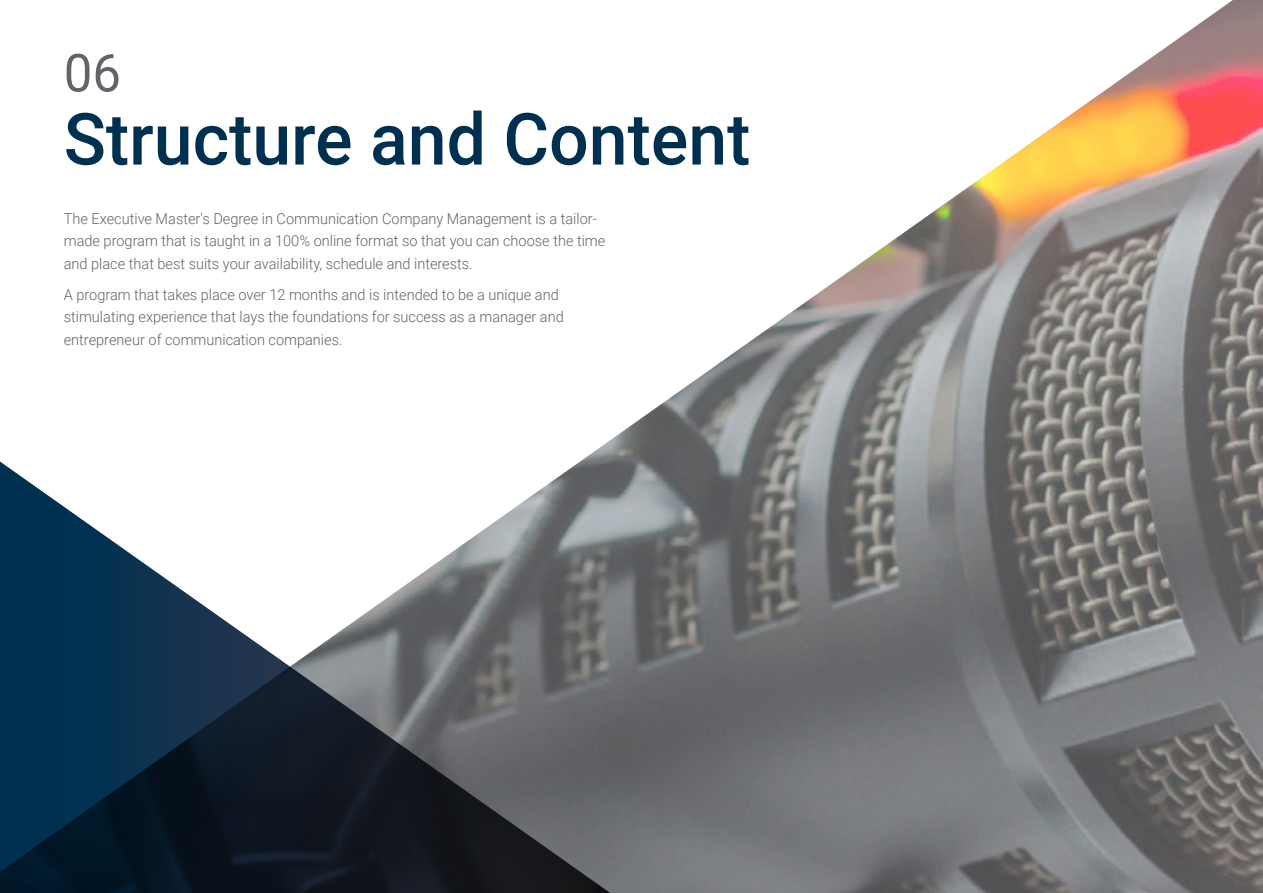
<style>
.page{position:relative;width:1263px;height:893px;background:#fff}
.page>*{position:absolute;margin:0;border:0;box-sizing:border-box;transform-origin:0 0}
.t1{font:500 72px "Roboto";color:#003050}
.t2{font:52.5px "Roboto";color:#61646a}
.t3{font:300 15px/22.5px "Roboto";color:#61646a}
</style>
<div class="page">
<img style="left:602px;top:0;width:661px;height:893px">
<svg style="left:0;top:446px;width:640px;height:447px"></svg>
<h2 class="t2" style="left:64px;top:36px;width:59px">06</h2>
<h1 class="t1" style="left:64px;top:89px;width:688px">Structure and Content</h1>
<p class="t3" style="left:64px;top:207px;width:543px">The Executive Master's Degree in Communication Company Management is a tailor&shy;made program that is taught in a 100% online format so that you can choose the time and place that best suits your availability, schedule and interests.</p>
<p class="t3" style="left:64px;top:283px;width:501px">A program that takes place over 12 months and is intended to be a unique and stimulating experience that lays the foundations for success as a manager and entrepreneur of communication companies.</p>
</div>
